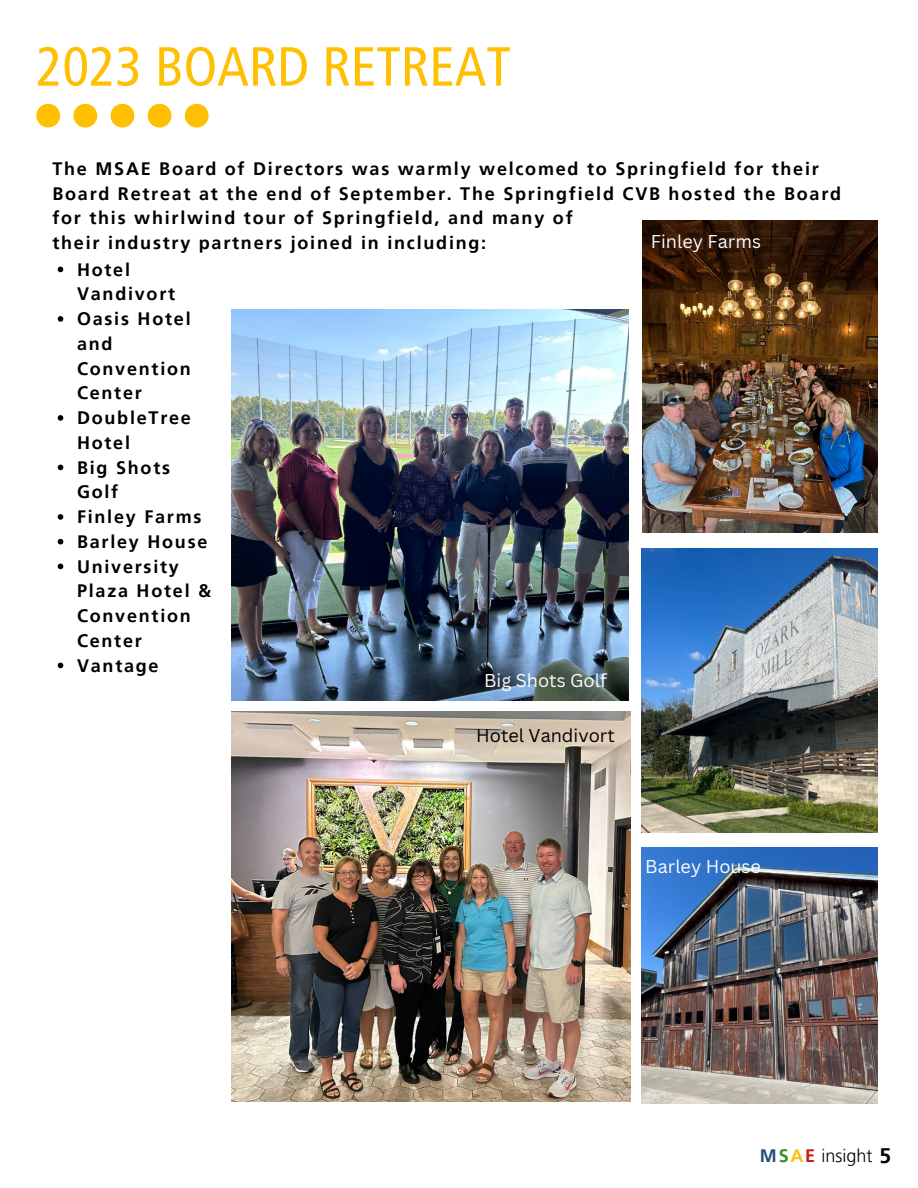
<style>
.page{position:relative;width:918px;height:1188px;background:#fff}
.page>*{position:absolute;margin:0;border:0;box-sizing:border-box;transform-origin:0 0}
.t1{font:condensed 55.05px "Frutiger LT Pro";color:#ffc003}
.t2{font:700 21px "Frutiger LT Pro";color:#000}
.t3{font:18.15px "Canva Sans";color:#fcfcfb}
.t4{font:18.15px "Canva Sans";color:#000}
.t5{font:700 18px/24.8px "Frutiger LT Pro";letter-spacing:.1em;color:#000}
.t6{font:300 18px "Frutiger LT Pro";color:#000}
.s1{font-weight:700;color:#234d7a}
.s2{font-weight:700;color:#348f29}
.s3{font-weight:700;color:#fdc013}
.s4{font-weight:700;color:#cd170f}
</style>
<div class="page">
<img style="left:232px;top:711px;width:398px;height:391px">
<img style="left:643px;top:220px;width:235px;height:313px">
<img style="left:642px;top:848px;width:236px;height:255px">
<img style="left:642px;top:549px;width:236px;height:283px">
<img style="left:232px;top:310px;width:397px;height:390px">
<svg style="left:36px;top:104px;width:24px;height:23px"></svg>
<svg style="left:73px;top:104px;width:24px;height:23px"></svg>
<svg style="left:111px;top:104px;width:23px;height:23px"></svg>
<svg style="left:148px;top:104px;width:23px;height:23px"></svg>
<svg style="left:185px;top:104px;width:23px;height:23px"></svg>
<svg style="left:58px;top:267px;width:5px;height:5px"></svg>
<svg style="left:58px;top:316px;width:5px;height:6px"></svg>
<svg style="left:58px;top:415px;width:5px;height:6px"></svg>
<svg style="left:58px;top:465px;width:5px;height:5px"></svg>
<svg style="left:58px;top:514px;width:5px;height:6px"></svg>
<svg style="left:58px;top:539px;width:5px;height:5px"></svg>
<svg style="left:58px;top:564px;width:5px;height:5px"></svg>
<svg style="left:58px;top:663px;width:5px;height:5px"></svg>
<p class="t1" style="left:36px;top:33px;width:476px">2023 BOARD RETREAT</p>
<h1 class="t5" style="left:52px;top:156px;width:790px">The MSAE Board of Directors was warmly welcomed to Springfield for their<br>Board Retreat at the end of September. The Springfield CVB hosted the Board</h1>
<p class="t5" style="left:52px;top:206px;width:522px">for this whirlwind tour of Springfield, and many of their industry partners joined in including:</p>
<p class="t5" style="left:77px;top:257px;width:100px">Hotel<br>Vandivort</p>
<p class="t5" style="left:77px;top:306px;width:115px">Oasis Hotel and<br>Convention<br>Center</p>
<p class="t5" style="left:77px;top:405px;width:115px">DoubleTree<br>Hotel</p>
<p class="t5" style="left:77px;top:455px;width:95px">Big Shots<br>Golf</p>
<p class="t5" style="left:77px;top:504px;width:126px">Finley Farms</p>
<p class="t5" style="left:77px;top:529px;width:132px">Barley House</p>
<p class="t5" style="left:77px;top:554px;width:136px">University<br>Plaza Hotel &amp;<br>Convention<br>Center</p>
<p class="t5" style="left:77px;top:653px;width:83px">Vantage</p>
<p class="t3" style="left:484px;top:667px;width:124px">Big Shots Golf</p>
<h2 class="t4" style="left:476px;top:723px;width:140px">Hotel Vandivort</h2>
<p class="t3" style="left:651px;top:229px;width:112px">Finley Farms</p>
<p class="t3" style="left:645px;top:854px;width:117px">Barley House</p>
<h3 class="t6" style="left:760px;top:1144px;width:114px"><span class="s1">M</span><span class="s2">S</span><span class="s3">A</span><span class="s4">E</span> insight</h3>
<h3 class="t2" style="left:879px;top:1143px;width:13px">5</h3>
</div>
